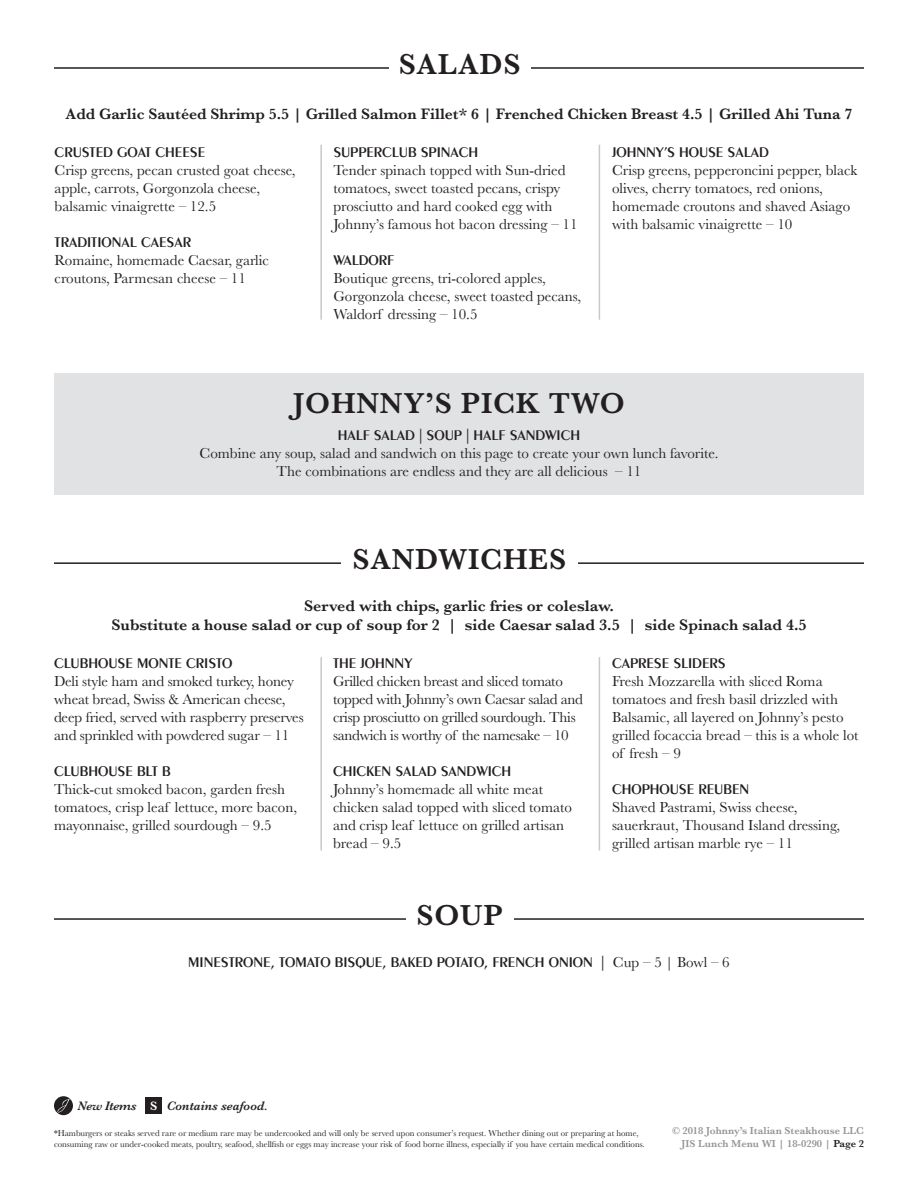
<style>
.page{position:relative;width:918px;height:1188px;background:#fff}
.page>*{position:absolute;margin:0;border:0;box-sizing:border-box;transform-origin:0 0}
.t1{font:600 30px "Baskerville";letter-spacing:.025em;color:#231f20}
.t2{font:600 16.05px "Baskerville";color:#231f20}
.t3{font:600 15.75px "Baskerville";color:#231f20}
.t4{font:15px/18px "Baskerville";color:#231f20}
.t5{font:600 15px "Peignot LT Std";color:#231f20}
.t6{font:15px/18px "Baskerville";letter-spacing:-.02em;color:#231f20}
.t7{font:italic 600 12.75px "Baskerville";color:#231f20}
.t8{font:600 10.5px/12.6px "Baskerville";color:#939598;text-align:right}
.t9{font:8.85px/10.6px "Baskerville";color:#231f20}
.s1{font-family:"Baskerville";font-weight:400}
.s2{font-style:normal;color:#fff}
.s3{color:#231f20}
</style>
<div class="page">
<svg style="left:54px;top:1096px;width:19px;height:19px"></svg>
<svg style="left:57px;top:1099px;width:12px;height:13px"></svg>
<div style="left:146px;top:1098px;width:16px;height:16px;background:#231f20"></div>
<hr style="left:54px;top:918px;width:810px;height:2px;background:#231f20">
<div style="left:406px;top:905px;width:108px;height:28px;background:#fff"></div>
<hr style="left:54px;top:67px;width:810px;height:2px;background:#231f20">
<div style="left:389px;top:54px;width:142px;height:28px;background:#fff"></div>
<div style="left:54px;top:374px;width:810px;height:121px;background:#e1e2e4"></div>
<hr style="left:320px;top:145px;width:2px;height:175px;background:#c7c8ca">
<hr style="left:599px;top:145px;width:1px;height:175px;background:#c7c8ca">
<hr style="left:54px;top:562px;width:810px;height:2px;background:#231f20">
<div style="left:341px;top:549px;width:236px;height:33px;background:#fff"></div>
<hr style="left:320px;top:657px;width:2px;height:193px;background:#c7c8ca">
<hr style="left:599px;top:657px;width:1px;height:193px;background:#c7c8ca">
<p class="t1" style="left:399px;top:43px;width:123px">SALADS</p>
<p class="t3" style="left:65px;top:102px;width:788px">Add Garlic Sautéed Shrimp 5.5 | Grilled Salmon Fillet* 6 | Frenched Chicken Breast 4.5 | Grilled Ahi Tuna 7</p>
<p class="t5" style="left:55px;top:143px;width:152px">CRUSTED GOAT CHEESE</p>
<p class="t4" style="left:55px;top:161px;width:242px">Crisp greens, pecan crusted goat cheese, apple, carrots, Gorgonzola cheese, balsamic vinaigrette – 12.5</p>
<p class="t5" style="left:55px;top:233px;width:138px">TRADITIONAL CAESAR</p>
<p class="t4" style="left:55px;top:251px;width:216px">Romaine, homemade Caesar, garlic croutons, Parmesan cheese – 11</p>
<p class="t5" style="left:333px;top:143px;width:147px">SUPPERCLUB SPINACH</p>
<p class="t4" style="left:333px;top:161px;width:246px">Tender spinach topped with Sun-dried tomatoes, sweet toasted pecans, crispy prosciutto and hard cooked egg with Johnny’s famous hot bacon dressing – 11</p>
<p class="t5" style="left:333px;top:251px;width:62px">WALDORF</p>
<p class="t4" style="left:333px;top:269px;width:249px">Boutique greens, tri-colored apples,<br>Gorgonzola cheese, sweet toasted pecans,<br>Waldorf dressing – 10.5</p>
<p class="t5" style="left:612px;top:143px;width:158px">JOHNNY’S HOUSE SALAD</p>
<p class="t4" style="left:612px;top:161px;width:247px">Crisp greens, pepperoncini pepper, black olives, cherry tomatoes, red onions, homemade croutons and shaved Asiago with balsamic vinaigrette – 10</p>
<p class="t1" style="left:293px;top:382px;width:333px">JOHNNY’S PICK TWO</p>
<p class="t5" style="left:338px;top:426px;width:244px">HALF SALAD | SOUP | HALF SANDWICH</p>
<p class="t4" style="left:200px;top:444px;width:520px">Combine any soup, salad and sandwich on this page to create your own lunch favorite.</p>
<p class="t4" style="left:277px;top:462px;width:366px">The combinations are endless and they are all delicious – 11</p>
<p class="t1" style="left:352px;top:539px;width:215px">SANDWICHES</p>
<p class="t2" style="left:304px;top:595px;width:311px">Served with chips, garlic fries or coleslaw.</p>
<p class="t2" style="left:111px;top:614px;width:697px">Substitute a house salad or cup of soup for 2 | side Caesar salad 3.5 | side Spinach salad 4.5</p>
<p class="t5" style="left:54px;top:654px;width:180px">CLUBHOUSE MONTE CRISTO</p>
<p class="t4" style="left:54px;top:672px;width:251px">Deli style ham and smoked turkey, honey wheat bread, Swiss &amp; American cheese, deep fried, served with raspberry preserves and sprinkled with powdered sugar – 11</p>
<p class="t5" style="left:54px;top:762px;width:118px">CLUBHOUSE BLT B</p>
<p class="t4" style="left:54px;top:780px;width:245px">Thick-cut smoked bacon, garden fresh tomatoes, crisp leaf lettuce, more bacon, mayonnaise, grilled sourdough – 9.5</p>
<p class="t5" style="left:333px;top:654px;width:81px">THE JOHNNY</p>
<p class="t6" style="left:333px;top:672px;width:252px">Grilled chicken breast and sliced tomato topped with Johnny’s own Caesar salad and crisp prosciutto on grilled sourdough. This sandwich is worthy of the namesake – 10</p>
<p class="t5" style="left:333px;top:762px;width:180px">CHICKEN SALAD SANDWICH</p>
<p class="t4" style="left:333px;top:780px;width:240px">Johnny’s homemade all white meat chicken salad topped with sliced tomato and crisp leaf lettuce on grilled artisan bread – 9.5</p>
<p class="t5" style="left:612px;top:654px;width:115px">CAPRESE SLIDERS</p>
<p class="t4" style="left:612px;top:672px;width:248px">Fresh Mozzarella with sliced Roma tomatoes and fresh basil drizzled with Balsamic, all layered on Johnny’s pesto grilled focaccia bread – this is a whole lot of fresh – 9</p>
<p class="t5" style="left:612px;top:780px;width:139px">CHOPHOUSE REUBEN</p>
<p class="t4" style="left:612px;top:798px;width:230px">Shaved Pastrami, Swiss cheese, sauerkraut, Thousand Island dressing, grilled artisan marble rye – 11</p>
<p class="t1" style="left:416px;top:894px;width:88px">SOUP</p>
<p class="t5" style="left:188px;top:953px;width:543px">MINESTRONE, TOMATO BISQUE, BAKED POTATO, FRENCH ONION | <span class="s1">Cup – 5 | Bowl – 6</span></p>
<p class="t7" style="left:77px;top:1097px;width:192px">New Items <span class="s2">S</span> Contains seafood.</p>
<p class="t9" style="left:54px;top:1128px;width:592px">*Hamburgers or steaks served rare or medium rare may be undercooked and will only be served upon consumer’s request. Whether dining out or preparing at home, consuming raw or under-cooked meats, poultry, seafood, shellfish or eggs may increase your risk of food borne illness, especially if you have certain medical conditions.</p>
<p class="t8" style="left:672px;top:1124px;width:193px">© 2018 Johnny’s Italian Steakhouse LLC<br>JIS Lunch Menu WI | 18-0290 | <span class="s3">Page 2</span></p>
</div>
